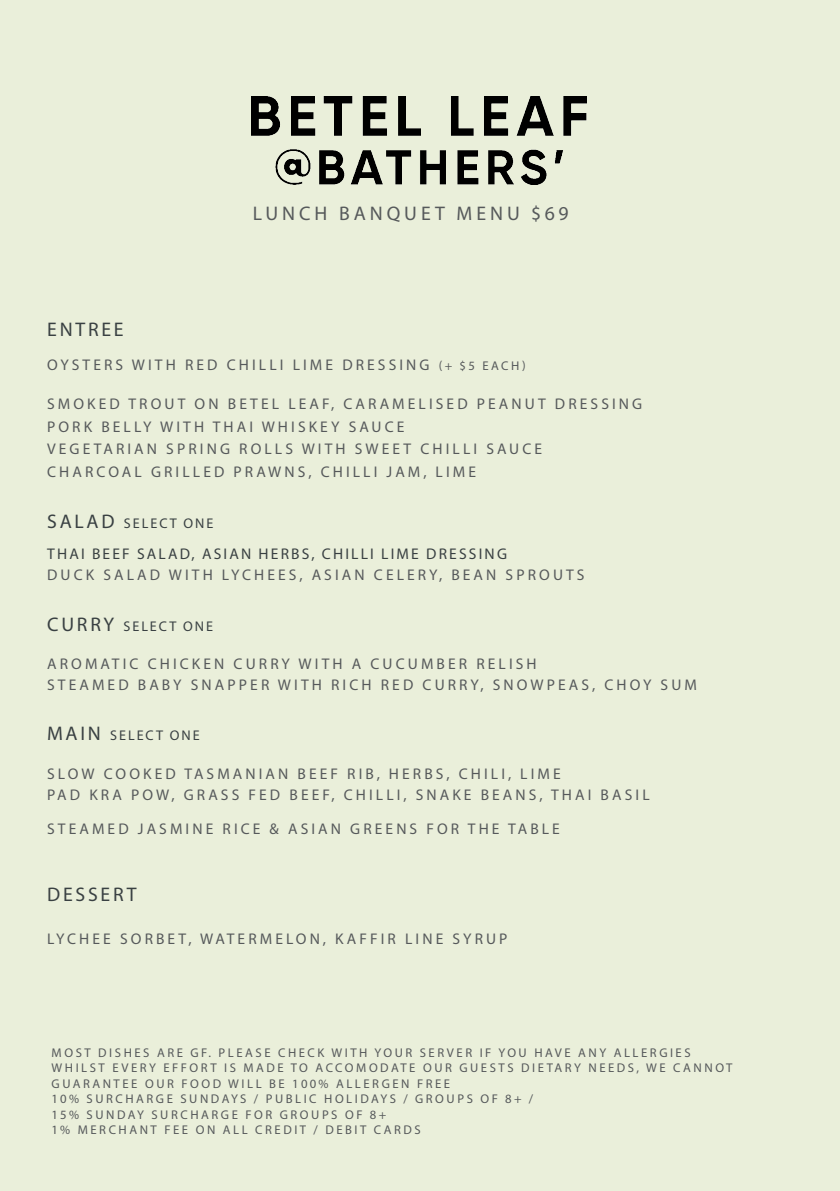
<style>
.page{position:relative;width:840px;height:1191px;background:#fff}
.page>*{position:absolute;margin:0;border:0;box-sizing:border-box;transform-origin:0 0}
.t1{font:19.8px "Myriad Pro";letter-spacing:.2em;color:#56595b}
.t2{font:19.8px "Myriad Pro";letter-spacing:.14em;color:#394042}
.t3{font:15.6px/22.6px "Myriad Pro";letter-spacing:.2em;color:#56595b}
.t4{font:15.6px/21.2px "Myriad Pro";letter-spacing:.14em;color:#56595b}
.t5{font:14px "Myriad Pro";letter-spacing:.14em;color:#394042}
.t6{font:12.6px/15.6px "Myriad Pro";letter-spacing:.2em;color:#56595b}
.s1{font-size:12.6px}
.s2{font-size:19.8px}
.s3{color:#394042}
</style>
<div class="page">
<div style="left:0;top:0;width:839px;height:1191px;background:#eaefda"></div>
<img style="left:252px;top:96px;width:334px;height:89px">
<p class="t1" style="left:253px;top:201px;width:317px">LUNCH BANQUET MENU $69</p>
<p class="t2" style="left:47px;top:317px;width:78px">ENTREE</p>
<p class="t3" style="left:47px;top:353px;width:479px">OYSTERS WITH RED CHILLI LIME DRESSING <span class="s1">(+ $5 EACH)</span></p>
<p class="t3" style="left:47px;top:392px;width:596px">SMOKED TROUT ON BETEL LEAF, CARAMELISED PEANUT DRESSING PORK BELLY WITH THAI WHISKEY SAUCE<br>VEGETARIAN SPRING ROLLS WITH SWEET CHILLI SAUCE<br>CHARCOAL GRILLED PRAWNS, CHILLI JAM, LIME</p>
<p class="t5" style="left:47px;top:514px;width:168px"><span class="s2">SALAD</span> SELECT ONE</p>
<p class="t4" style="left:47px;top:542px;width:538px"><span class="s3">THAI BEEF SALAD, ASIAN HERBS, CHILLI LIME DRESSING<br></span>DUCK SALAD WITH LYCHEES, ASIAN CELERY, BEAN SPROUTS</p>
<p class="t5" style="left:47px;top:617px;width:167px"><span class="s2">CURRY</span> SELECT ONE</p>
<p class="t3" style="left:47px;top:652px;width:651px;line-height:21.2px">AROMATIC CHICKEN CURRY WITH A CUCUMBER RELISH<br>STEAMED BABY SNAPPER WITH RICH RED CURRY, SNOWPEAS, CHOY SUM</p>
<p class="t5" style="left:47px;top:727px;width:154px"><span class="s2">MAIN</span> SELECT ONE</p>
<p class="t3" style="left:47px;top:762px;width:603px;line-height:21.2px">SLOW COOKED TASMANIAN BEEF RIB, HERBS, CHILI, LIME<br>PAD KRA POW, GRASS FED BEEF, CHILLI, SNAKE BEANS, THAI BASIL</p>
<p class="t3" style="left:47px;top:816px;width:514px">STEAMED JASMINE RICE &amp; ASIAN GREENS FOR THE TABLE</p>
<p class="t2" style="left:47px;top:882px;width:91px">DESSERT</p>
<p class="t3" style="left:47px;top:926px;width:461px">LYCHEE SORBET, WATERMELON, KAFFIR LINE SYRUP</p>
<p class="t6" style="left:51px;top:1044px;width:682px">MOST DISHES ARE GF. PLEASE CHECK WITH YOUR SERVER IF YOU HAVE ANY ALLERGIES WHILST EVERY EFFORT IS MADE TO ACCOMODATE OUR GUESTS DIETARY NEEDS, WE CANNOT GUARANTEE OUR FOOD WILL BE 100% ALLERGEN FREE<br>10% SURCHARGE SUNDAYS / PUBLIC HOLIDAYS / GROUPS OF 8+ /<br>15% SUNDAY SURCHARGE FOR GROUPS OF 8+<br>1% MERCHANT FEE ON ALL CREDIT / DEBIT CARDS</p>
</div>
